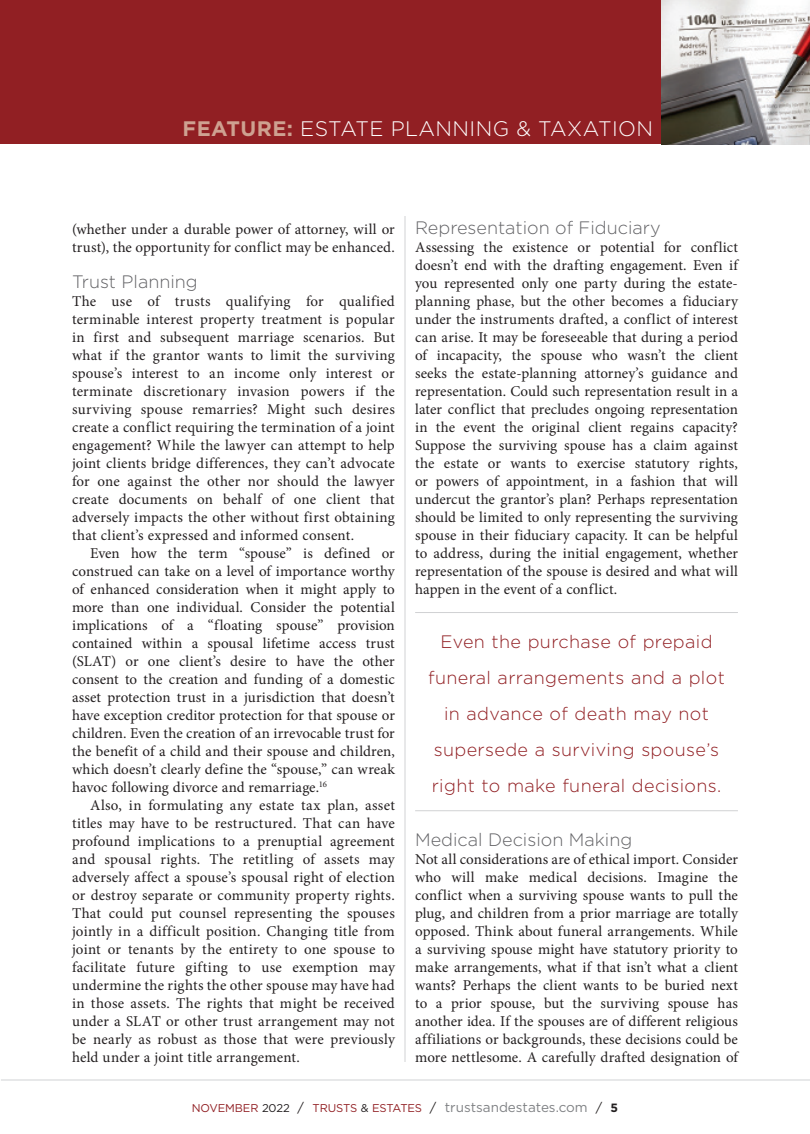
<style>
.page{position:relative;width:810px;height:1134px;background:#fff}
.page>*{position:absolute;margin:0;border:0;box-sizing:border-box;transform-origin:0 0}
.t1{font:300 21px "Gotham";letter-spacing:.02em;color:#fff}
.Callout{font:300 18px/36px "Gotham";letter-spacing:.02em;color:#911f23;text-align:center}
.SUBHEAD{font:300 18px "Gotham";color:#636366}
.BODY_no_indent{font:15px/18px "Minion Pro";letter-spacing:.01em;color:#231f20;text-align:justify}
.BODY{font:15px/18px "Minion Pro";letter-spacing:.005em;color:#231f20;text-align:justify}
.t2{font:11.25px "Gotham";letter-spacing:-.01em;color:#911f23}
.s1{font-weight:700;color:#cea191}
.s2{color:#231f20}
.s3{font-size:12.75px;color:#231f20}
.s4{font-size:13.5px;color:#808285}
.s5{font-weight:700;font-size:12px;color:#231f20}
</style>
<div class="page">
<hr style="left:1px;top:1080px;width:809px;height:1px;background:#d1d2d4">
<div style="left:0;top:0;width:810px;height:144px;background:#911f23"></div>
<img style="left:661px;top:0;width:149px;height:144px">
<hr style="left:405px;top:216px;width:1px;height:846px;background:#d1d2d4">
<hr style="left:415px;top:612px;width:323px;height:1px;background:#d1d2d4">
<hr style="left:415px;top:810px;width:323px;height:1px;background:#d1d2d4">
<h1 class="t1" style="left:183px;top:115px;width:472px"><span class="s1">FEATURE:</span> ESTATE PLANNING &amp; TAXATION</h1>
<p class="BODY" style="left:72px;top:220px;width:324px">(whether under a durable power of attorney, will or trust), the opportunity for conflict may be enhanced.</p>
<p class="SUBHEAD" style="left:72px;top:270px;width:127px">Trust Planning</p>
<p class="BODY_no_indent" style="left:72px;top:292px;width:324px">The use of trusts qualifying for qualified terminable interest property treatment is popular in first and subsequent marriage scenarios. But what if the grantor wants to limit the surviving spouse’s interest to an income only interest or terminate discretionary invasion powers if the surviving spouse remarries? Might such desires create a conflict requiring the termination of a joint engagement? While the lawyer can attempt to help joint clients bridge differences, they can’t advocate for one against the other nor should the lawyer create documents on behalf of one client that adversely impacts the other without first obtaining that client’s expressed and informed consent.</p>
<p class="BODY" style="left:72px;top:544px;width:324px;text-indent:18px">Even how the term “spouse” is defined or construed can take on a level of importance worthy of enhanced consideration when it might apply to more than one individual. Consider the potential implications of a “floating spouse” provision contained within a spousal lifetime access trust (SLAT) or one client’s desire to have the other consent to the creation and funding of a domestic asset protection trust in a jurisdiction that doesn’t have exception creditor protection for that spouse or children. Even the creation of an irrevocable trust for the benefit of a child and their spouse and children, which doesn’t clearly define the “spouse,” can wreak havoc following divorce and remarriage.<sup>16</sup></p>
<p class="BODY" style="left:72px;top:796px;width:324px;text-indent:18px">Also, in formulating any estate tax plan, asset titles may have to be restructured. That can have profound implications to a prenuptial agreement and spousal rights. The retitling of assets may adversely affect a spouse’s spousal right of election or destroy separate or community property rights.<br>That could put counsel representing the spouses jointly in a difficult position. Changing title from joint or tenants by the entirety to one spouse to facilitate future gifting to use exemption may undermine the rights the other spouse may have had in those assets. The rights that might be received under a SLAT or other trust arrangement may not be nearly as robust as those that were previously held under a joint title arrangement.</p>
<p class="SUBHEAD" style="left:415px;top:216px;width:247px">Representation of Fiduciary</p>
<p class="BODY_no_indent" style="left:415px;top:238px;width:324px">Assessing the existence or potential for conflict doesn’t end with the drafting engagement. Even if you represented only one party during the estate&shy;planning phase, but the other becomes a fiduciary under the instruments drafted, a conflict of interest can arise. It may be foreseeable that during a period of incapacity, the spouse who wasn’t the client seeks the estate-planning attorney’s guidance and representation. Could such representation result in a later conflict that precludes ongoing representation in the event the original client regains capacity?<br>Suppose the surviving spouse has a claim against the estate or wants to exercise statutory rights, or powers of appointment, in a fashion that will undercut the grantor’s plan? Perhaps representation should be limited to only representing the surviving spouse in their fiduciary capacity. It can be helpful to address, during the initial engagement, whether representation of the spouse is desired and what will happen in the event of a conflict.</p>
<p class="Callout" style="left:428px;top:623px;width:298px">Even the purchase of prepaid funeral arrangements and a plot in advance of death may not supersede a surviving spouse’s right to make funeral decisions.</p>
<p class="SUBHEAD" style="left:415px;top:828px;width:219px">Medical Decision Making</p>
<p class="BODY_no_indent" style="left:415px;top:850px;width:324px">Not all considerations are of ethical import. Consider who will make medical decisions. Imagine the conflict when a surviving spouse wants to pull the plug, and children from a prior marriage are totally opposed. Think about funeral arrangements. While a surviving spouse might have statutory priority to make arrangements, what if that isn’t what a client wants? Perhaps the client wants to be buried next to a prior spouse, but the surviving spouse has another idea. If the spouses are of different religious affiliations or backgrounds, these decisions could be more nettlesome. A carefully drafted designation of</p>
<p class="t2" style="left:192px;top:1100px;width:428px">NOVEMBER <span class="s2">2022</span> <span class="s3">/</span> TRUSTS <span class="s2">&amp;</span> ESTATES <span class="s3">/</span> <span class="s4">trustsandestates.com</span> <span class="s3">/</span> <span class="s5">5</span></p>
</div>
